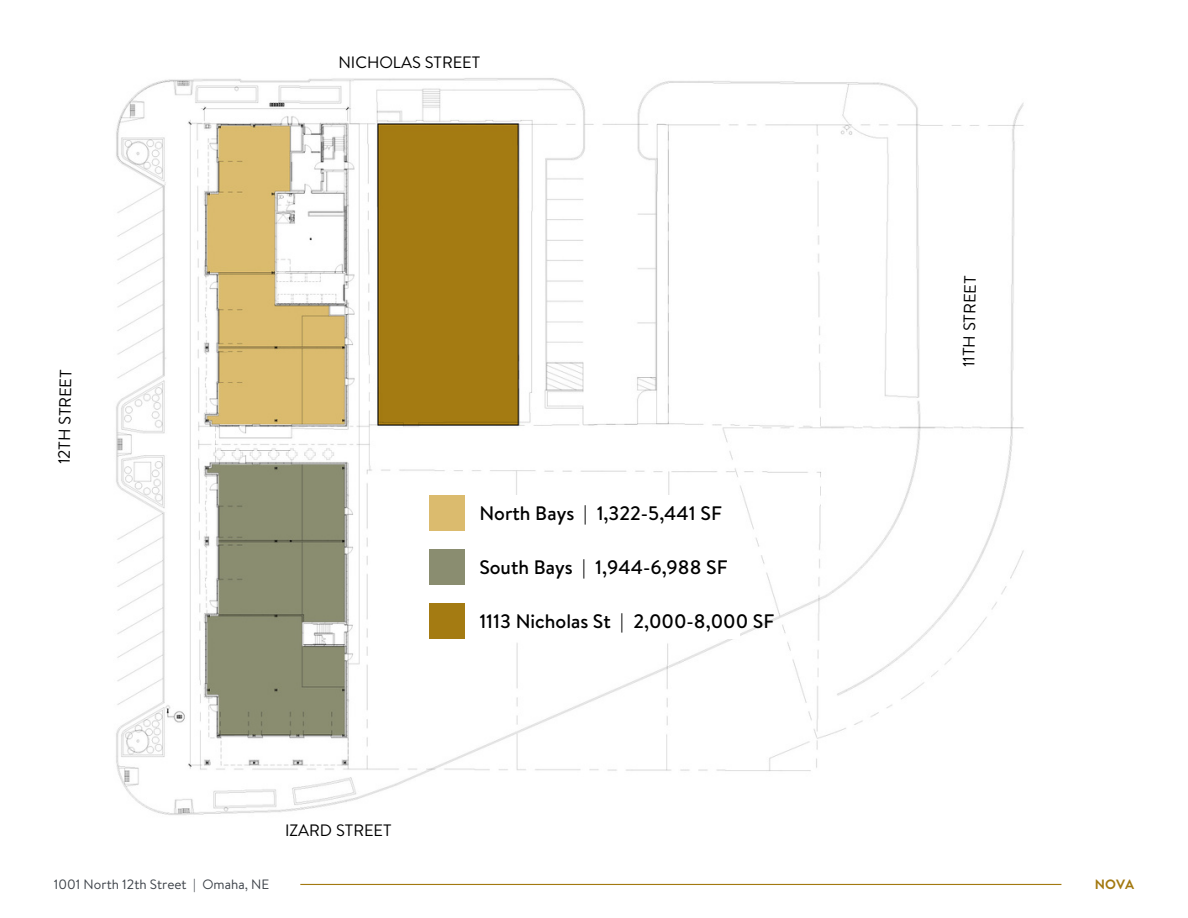
<style>
.page{position:relative;width:1188px;height:918px;background:#fff}
.page>*{position:absolute;margin:0;border:0;box-sizing:border-box;transform-origin:0 0}
.t1{font:500 19.5px "Brandon Text";color:#000}
.t2{font:16.5px "Brandon Text";color:#000}
.t3{font:13.5px "Brandon Text";color:#3d4249}
.t4{font:700 13.5px "Brandon Text";color:#a37910}
</style>
<div class="page">
<hr style="left:300px;top:884px;width:761px;height:1px;background:#a37910">
<img style="left:116px;top:78px;width:908px;height:737px">
<div style="left:429px;top:495px;width:36px;height:36px;background:#dbbb6e"></div>
<div style="left:429px;top:549px;width:36px;height:36px;background:#8a8d70"></div>
<div style="left:429px;top:603px;width:36px;height:36px;background:#a47b12"></div>
<div style="left:479px;top:495px;width:261px;height:144px;background:#fff"></div>
<h1 class="t2" style="left:52px;top:464px;width:96px;rotate:-89deg">12TH STREET</h1>
<h1 class="t2" style="left:338px;top:50px;width:143px">NICHOLAS STREET</h1>
<h1 class="t2" style="left:285px;top:818px;width:108px">IZARD STREET</h1>
<h2 class="t1" style="left:479px;top:499px;width:244px">North Bays | 1,322-5,441 SF</h2>
<p class="t1" style="left:479px;top:553px;width:250px">South Bays | 1,944-6,988 SF</p>
<h3 class="t1" style="left:479px;top:607px;width:296px">1113 Nicholas St | 2,000-8,000 SF</h3>
<h2 class="t2" style="left:957px;top:367px;width:93px;rotate:-89deg">11TH STREET</h2>
<p class="t3" style="left:54px;top:875px;width:217px">1001 North 12th Street | Omaha, NE</p>
<h2 class="t4" style="left:1095px;top:875px;width:41px">NOVA</h2>
</div>
